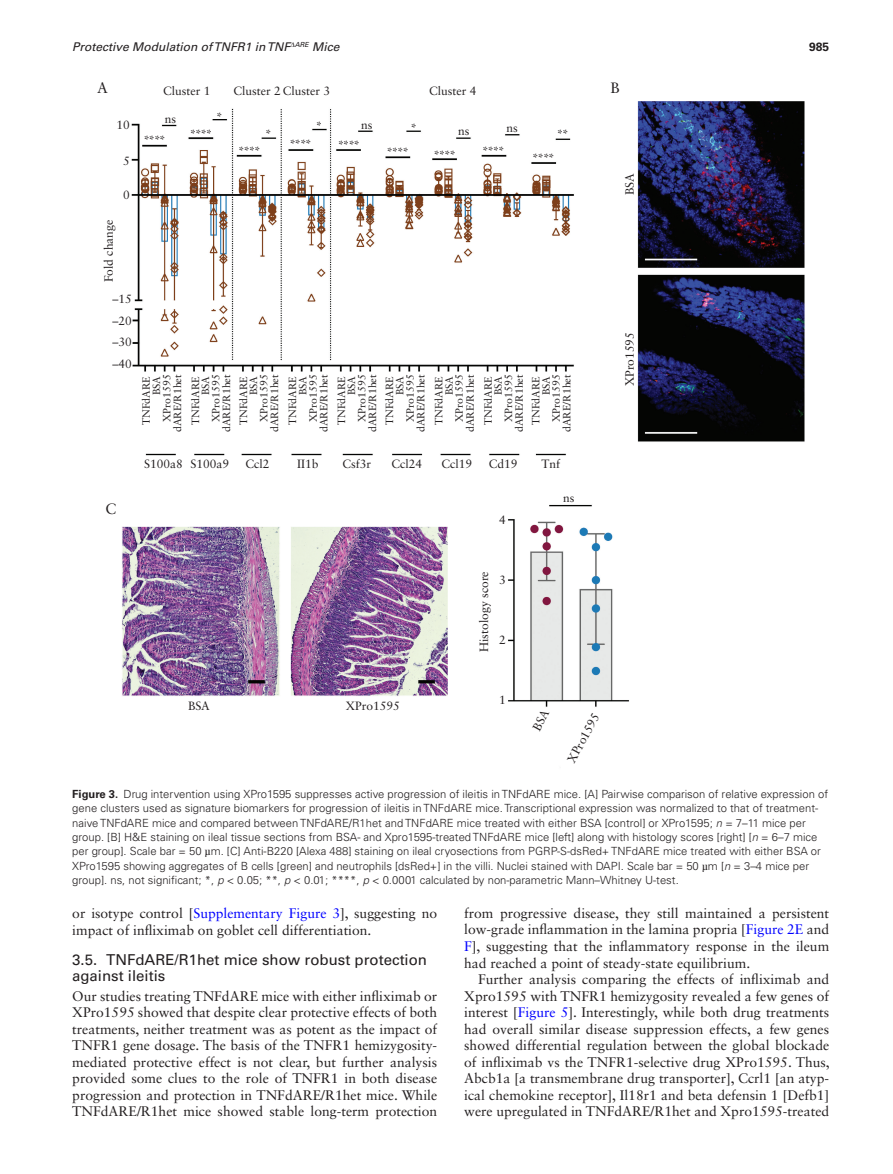
<style>
.page{position:relative;width:893px;height:1174px;background:#fff}
.page>*{position:absolute;margin:0;border:0;box-sizing:border-box;transform-origin:0 0}
.t1{font:15px/16.5px "Univers LT Std";color:#231f20}
.t2{font:15px "Sabon LT Std";color:#231f20}
.t3{font:13.8px/16.5px "Sabon LT Std";color:#231f20;text-align:justify}
.t4{font:12px "Sabon LT Std";color:#231f20}
.t5{font:italic 12px "Univers LT Std";color:#231f20}
.t6{font:700 12px "Univers LT Std";color:#231f20}
.t7{font:300 11.25px/14.2px "Univers LT Std";color:#231f20}
.t8{font:10.5px "Sabon LT Std";color:#231f20}
.s1{font-weight:700}
.s2{font-style:italic}
.s3{font-family:"Gandhari Unicode";font-weight:400}
.s4{color:#00f}
</style>
<div class="page">
<img style="left:122px;top:101px;width:682px;height:606px">
<p class="t5" style="left:72px;top:40px;width:269px">Protective Modulation of TNFR1 in TNF<sup>Δ</sup><sup>ARE</sup> Mice</p>
<p class="t6" style="left:809px;top:40px;width:22px">985</p>
<p class="t2" style="left:97px;top:79px;width:12px">A</p>
<p class="t2" style="left:610px;top:79px;width:11px">B</p>
<p class="t4" style="left:163px;top:84px;width:49px">Cluster 1</p>
<p class="t4" style="left:233px;top:84px;width:98px">Cluster 2 Cluster 3</p>
<p class="t4" style="left:429px;top:84px;width:49px">Cluster 4</p>
<p class="t4" style="left:117px;top:117px;width:15px">10</p>
<p class="t4" style="left:123px;top:154px;width:8px">5</p>
<p class="t4" style="left:123px;top:187px;width:8px">0</p>
<p class="t4" style="left:102px;top:282px;width:64px;rotate:-90deg">Fold change</p>
<p class="t4" style="left:112px;top:292px;width:21px">–15</p>
<p class="t4" style="left:112px;top:313px;width:21px">–20</p>
<p class="t4" style="left:112px;top:335px;width:21px">–30</p>
<p class="t4" style="left:112px;top:357px;width:21px">–40</p>
<p class="t4" style="left:165px;top:111px;width:13px">ns</p>
<p class="t4" style="left:143px;top:132px;width:24px">****</p>
<p class="t4" style="left:216px;top:109px;width:8px">*</p>
<p class="t4" style="left:190px;top:127px;width:24px">****</p>
<p class="t4" style="left:265px;top:127px;width:8px">*</p>
<p class="t4" style="left:238px;top:144px;width:24px">****</p>
<p class="t4" style="left:316px;top:119px;width:8px">*</p>
<p class="t4" style="left:361px;top:117px;width:13px">ns</p>
<p class="t4" style="left:410px;top:120px;width:8px">*</p>
<p class="t4" style="left:289px;top:137px;width:24px">****</p>
<p class="t4" style="left:338px;top:138px;width:24px">****</p>
<p class="t4" style="left:386px;top:145px;width:24px">****</p>
<p class="t4" style="left:458px;top:124px;width:13px">ns</p>
<p class="t4" style="left:433px;top:147px;width:24px">****</p>
<p class="t4" style="left:506px;top:120px;width:13px">ns</p>
<p class="t4" style="left:482px;top:144px;width:24px">****</p>
<p class="t4" style="left:557px;top:127px;width:13px">**</p>
<p class="t4" style="left:532px;top:150px;width:24px">****</p>
<p class="t8" style="left:530px;top:425px;width:50px;rotate:-90deg">TNFdARE</p>
<p class="t8" style="left:561px;top:432px;width:59px;rotate:-90deg">dARE/R1het</p>
<p class="t8" style="left:140px;top:425px;width:50px;rotate:-90deg">TNFdARE</p>
<p class="t8" style="left:171px;top:432px;width:59px;rotate:-90deg">dARE/R1het</p>
<p class="t8" style="left:210px;top:422px;width:49px;rotate:-90deg">XPro1595</p>
<p class="t8" style="left:189px;top:425px;width:50px;rotate:-90deg">TNFdARE</p>
<p class="t8" style="left:220px;top:432px;width:59px;rotate:-90deg">dARE/R1het</p>
<p class="t8" style="left:258px;top:422px;width:49px;rotate:-90deg">XPro1595</p>
<p class="t8" style="left:237px;top:425px;width:50px;rotate:-90deg">TNFdARE</p>
<p class="t8" style="left:268px;top:432px;width:59px;rotate:-90deg">dARE/R1het</p>
<p class="t8" style="left:307px;top:422px;width:49px;rotate:-90deg">XPro1595</p>
<p class="t8" style="left:286px;top:425px;width:50px;rotate:-90deg">TNFdARE</p>
<p class="t8" style="left:317px;top:432px;width:59px;rotate:-90deg">dARE/R1het</p>
<p class="t8" style="left:356px;top:422px;width:49px;rotate:-90deg">XPro1595</p>
<p class="t8" style="left:335px;top:425px;width:50px;rotate:-90deg">TNFdARE</p>
<p class="t8" style="left:366px;top:432px;width:59px;rotate:-90deg">dARE/R1het</p>
<p class="t8" style="left:404px;top:422px;width:49px;rotate:-90deg">XPro1595</p>
<p class="t8" style="left:383px;top:425px;width:50px;rotate:-90deg">TNFdARE</p>
<p class="t8" style="left:414px;top:432px;width:59px;rotate:-90deg">dARE/R1het</p>
<p class="t8" style="left:453px;top:422px;width:49px;rotate:-90deg">XPro1595</p>
<p class="t8" style="left:433px;top:425px;width:50px;rotate:-90deg">TNFdARE</p>
<p class="t8" style="left:464px;top:432px;width:59px;rotate:-90deg">dARE/R1het</p>
<p class="t8" style="left:502px;top:422px;width:49px;rotate:-90deg">XPro1595</p>
<p class="t8" style="left:482px;top:425px;width:50px;rotate:-90deg">TNFdARE</p>
<p class="t8" style="left:513px;top:432px;width:59px;rotate:-90deg">dARE/R1het</p>
<p class="t8" style="left:550px;top:422px;width:49px;rotate:-90deg">XPro1595</p>
<p class="t8" style="left:161px;top:422px;width:49px;rotate:-90deg">XPro1595</p>
<p class="t8" style="left:540px;top:395px;width:20px;rotate:-90deg">BSA</p>
<p class="t8" style="left:150px;top:395px;width:20px;rotate:-90deg">BSA</p>
<p class="t8" style="left:199px;top:395px;width:20px;rotate:-90deg">BSA</p>
<p class="t8" style="left:247px;top:395px;width:20px;rotate:-90deg">BSA</p>
<p class="t8" style="left:297px;top:395px;width:20px;rotate:-90deg">BSA</p>
<p class="t8" style="left:345px;top:395px;width:20px;rotate:-90deg">BSA</p>
<p class="t8" style="left:394px;top:395px;width:20px;rotate:-90deg">BSA</p>
<p class="t8" style="left:443px;top:395px;width:20px;rotate:-90deg">BSA</p>
<p class="t8" style="left:492px;top:395px;width:20px;rotate:-90deg">BSA</p>
<p class="t4" style="left:144px;top:457px;width:86px">S100a8 S100a9</p>
<p class="t4" style="left:246px;top:457px;width:25px">Ccl2</p>
<p class="t4" style="left:297px;top:457px;width:23px">II1b</p>
<p class="t4" style="left:342px;top:457px;width:30px">Csf3r</p>
<p class="t4" style="left:391px;top:457px;width:32px">Ccl24</p>
<p class="t4" style="left:441px;top:457px;width:32px">Ccl19</p>
<p class="t4" style="left:489px;top:457px;width:30px">Cd19</p>
<p class="t4" style="left:542px;top:457px;width:20px">Tnf</p>
<p class="t2" style="left:106px;top:499px;width:12px">C</p>
<p class="t4" style="left:499px;top:513px;width:8px">4</p>
<p class="t4" style="left:563px;top:490px;width:13px">ns</p>
<p class="t4" style="left:188px;top:699px;width:23px">BSA</p>
<p class="t4" style="left:346px;top:699px;width:56px">XPro1595</p>
<p class="t4" style="left:477px;top:652px;width:82px;rotate:-90deg">Histology score</p>
<p class="t4" style="left:499px;top:573px;width:8px">3</p>
<p class="t4" style="left:499px;top:633px;width:8px">2</p>
<p class="t4" style="left:499px;top:692px;width:8px">1</p>
<p class="t4" style="left:564px;top:758px;width:56px;rotate:-61deg">XPro1595</p>
<p class="t4" style="left:622px;top:195px;width:23px;rotate:-90deg">BSA</p>
<p class="t4" style="left:622px;top:386px;width:56px;rotate:-90deg">XPro1595</p>
<p class="t7" style="left:72px;top:787px;width:757px"><span class="s1">Figure 3.</span> Drug intervention using XPro1595 suppresses active progression of ileitis in TNFdARE mice. [A] Pairwise comparison of relative expression of gene clusters used as signature biomarkers for progression of ileitis in TNFdARE mice. Transcriptional expression was normalized to that of treatment&shy;naive TNFdARE mice and compared between TNFdARE/R1het and TNFdARE mice treated with either BSA [control] or XPro1595; <span class="s2">n</span> = 7–11 mice per group. [B] H&amp;E staining on ileal tissue sections from BSA- and Xpro1595-treated TNFdARE mice [left] along with histology scores [right] [<span class="s2">n</span> = 6–7 mice per group]. Scale bar = 50 <span class="s3">µ</span>m. [C] Anti-B220 [Alexa 488] staining on ileal cryosections from PGRP-S-dsRed+ TNFdARE mice treated with either BSA or XPro1595 showing aggregates of B cells [green] and neutrophils [dsRed+] in the villi. Nuclei stained with DAPI. Scale bar = 50 <span class="s3">µ</span>m [<span class="s2">n</span> = 3–4 mice per group]. ns, not significant; *, <span class="s2">p</span> &lt; 0.05; **, <span class="s2">p</span> &lt; 0.01; ****, <span class="s2">p</span> &lt; 0.0001 calculated by non-parametric Mann–Whitney U-test.</p>
<p class="t3" style="left:72px;top:904px;width:366px">or isotype control [<span class="s4">Supplementary Figure 3</span>], suggesting no impact of infliximab on goblet cell differentiation.</p>
<p class="t1" style="left:72px;top:951px;width:356px">3.5. TNFdARE/R1het mice show robust protection against ileitis</p>
<p class="t3" style="left:72px;top:987px;width:366px">Our studies treating TNFdARE mice with either infliximab or XPro1595 showed that despite clear protective effects of both treatments, neither treatment was as potent as the impact of TNFR1 gene dosage. The basis of the TNFR1 hemizygosity&shy;mediated protective effect is not clear, but further analysis provided some clues to the role of TNFR1 in both disease progression and protection in TNFdARE/R1het mice. While TNFdARE/R1het mice showed stable long-term protection</p>
<p class="t3" style="left:464px;top:904px;width:366px">from progressive disease, they still maintained a persistent low-grade inflammation in the lamina propria [<span class="s4">Figure 2E</span> and <span class="s4">F</span>], suggesting that the inflammatory response in the ileum had reached a point of steady-state equilibrium.</p>
<p class="t3" style="left:464px;top:970px;width:367px;text-indent:14px">Further analysis comparing the effects of infliximab and Xpro1595 with TNFR1 hemizygosity revealed a few genes of interest [<span class="s4">Figure 5</span>]. Interestingly, while both drug treatments had overall similar disease suppression effects, a few genes showed differential regulation between the global blockade of infliximab vs the TNFR1-selective drug XPro1595. Thus, Abcb1a [a transmembrane drug transporter], Ccrl1 [an atyp&shy;ical chemokine receptor], Il18r1 and beta defensin 1 [Defb1] were upregulated in TNFdARE/R1het and Xpro1595-treated</p>
</div>
